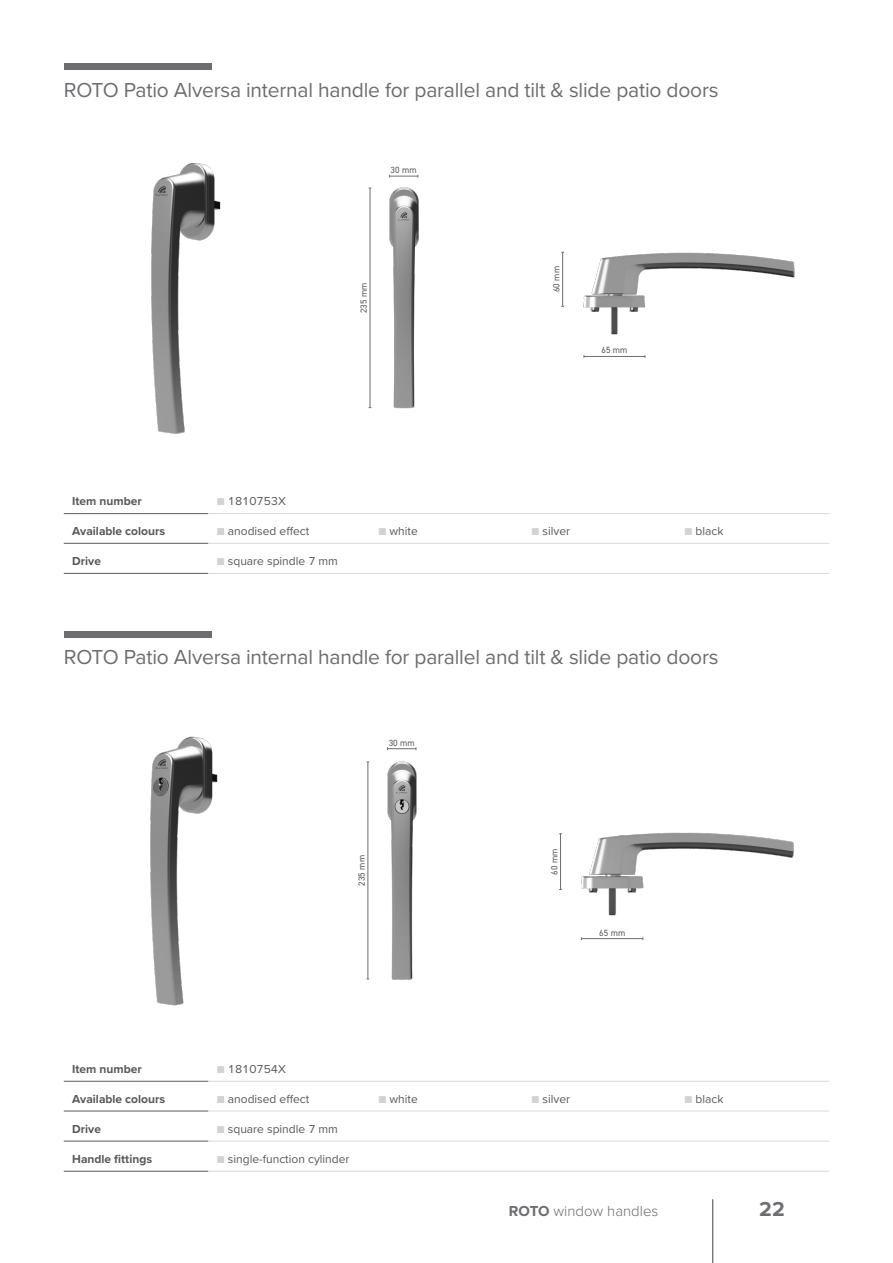
<style>
.page{position:relative;width:893px;height:1263px;background:#fff}
.page>*{position:absolute;margin:0;border:0;box-sizing:border-box;transform-origin:0 0}
.t1{font:21px "Proxima Nova";letter-spacing:-.01em;color:#6c6d70}
.t2{font:700 21px "Proxima Nova";color:#6c6d70}
.t3{font:300 15px "Proxima Nova";color:#6c6d70}
.t4{font:12px "Proxima Nova";color:#57585a}
.t5{font:700 12px "Proxima Nova";color:#57585a}
.t6{font:9px "DIN2014";letter-spacing:.01em;color:#57585a}
.s1{color:#d1d2d4}
.s2{font-weight:700}
</style>
<div class="page">
<hr style="left:712px;top:1199px;width:1px;height:64px;background:#57585a">
<div style="left:64px;top:64px;width:148px;height:6px;background:#6c6d70"></div>
<div style="left:64px;top:631px;width:148px;height:7px;background:#6c6d70"></div>
<hr style="left:64px;top:1081px;width:144px;height:1px;background:#6c6d70">
<hr style="left:64px;top:1110px;width:144px;height:1px;background:#6c6d70">
<hr style="left:64px;top:1140px;width:144px;height:2px;background:#6c6d70">
<hr style="left:64px;top:1171px;width:144px;height:1px;background:#6c6d70">
<hr style="left:208px;top:1081px;width:162px;height:1px;background:#dcdddf">
<hr style="left:370px;top:1081px;width:153px;height:1px;background:#dcdddf">
<hr style="left:523px;top:1081px;width:153px;height:1px;background:#dcdddf">
<hr style="left:676px;top:1081px;width:153px;height:1px;background:#dcdddf">
<hr style="left:208px;top:1110px;width:162px;height:1px;background:#dcdddf">
<hr style="left:370px;top:1110px;width:153px;height:1px;background:#dcdddf">
<hr style="left:523px;top:1110px;width:153px;height:1px;background:#dcdddf">
<hr style="left:676px;top:1110px;width:153px;height:1px;background:#dcdddf">
<hr style="left:208px;top:1140px;width:162px;height:2px;background:#dcdddf">
<hr style="left:370px;top:1140px;width:153px;height:2px;background:#dcdddf">
<hr style="left:523px;top:1140px;width:153px;height:2px;background:#dcdddf">
<hr style="left:676px;top:1140px;width:153px;height:2px;background:#dcdddf">
<hr style="left:208px;top:1171px;width:162px;height:1px;background:#dcdddf">
<hr style="left:370px;top:1171px;width:153px;height:1px;background:#dcdddf">
<hr style="left:523px;top:1171px;width:153px;height:1px;background:#dcdddf">
<hr style="left:676px;top:1171px;width:153px;height:1px;background:#dcdddf">
<hr style="left:64px;top:513px;width:144px;height:1px;background:#6c6d70">
<hr style="left:64px;top:543px;width:144px;height:1px;background:#6c6d70">
<hr style="left:64px;top:573px;width:144px;height:1px;background:#6c6d70">
<hr style="left:208px;top:513px;width:162px;height:1px;background:#dcdddf">
<hr style="left:370px;top:513px;width:153px;height:1px;background:#dcdddf">
<hr style="left:523px;top:513px;width:153px;height:1px;background:#dcdddf">
<hr style="left:676px;top:513px;width:153px;height:1px;background:#dcdddf">
<hr style="left:208px;top:543px;width:162px;height:1px;background:#dcdddf">
<hr style="left:370px;top:543px;width:153px;height:1px;background:#dcdddf">
<hr style="left:523px;top:543px;width:153px;height:1px;background:#dcdddf">
<hr style="left:676px;top:543px;width:153px;height:1px;background:#dcdddf">
<hr style="left:208px;top:573px;width:162px;height:1px;background:#dcdddf">
<hr style="left:370px;top:573px;width:153px;height:1px;background:#dcdddf">
<hr style="left:523px;top:573px;width:153px;height:1px;background:#dcdddf">
<hr style="left:676px;top:573px;width:153px;height:1px;background:#dcdddf">
<img style="left:151px;top:163px;width:70px;height:271px">
<img style="left:389px;top:187px;width:30px;height:222px">
<img style="left:583px;top:252px;width:212px;height:83px">
<hr style="left:370px;top:188px;width:1px;height:220px;background:#6c6d70">
<svg style="left:389px;top:175px;width:30px;height:2px"></svg>
<hr style="left:562px;top:252px;width:1px;height:54px;background:#6c6d70">
<hr style="left:584px;top:356px;width:61px;height:1px;background:#6c6d70">
<img style="left:150px;top:736px;width:68px;height:270px">
<img style="left:387px;top:761px;width:30px;height:219px">
<img style="left:581px;top:832px;width:213px;height:108px">
<hr style="left:368px;top:762px;width:1px;height:217px;background:#6c6d70">
<svg style="left:387px;top:747px;width:30px;height:3px"></svg>
<hr style="left:560px;top:834px;width:1px;height:55px;background:#6c6d70">
<hr style="left:582px;top:938px;width:61px;height:1px;background:#6c6d70">
<p class="t1" style="left:64px;top:74px;width:656px">ROTO Patio Alversa internal handle for parallel and tilt &amp; slide patio doors</p>
<p class="t6" style="left:391px;top:164px;width:28px">30 mm</p>
<p class="t6" style="left:358px;top:313px;width:32px;rotate:-90deg">235 mm</p>
<p class="t6" style="left:551px;top:292px;width:28px;rotate:-90deg">60 mm</p>
<p class="t6" style="left:601px;top:345px;width:28px">65 mm</p>
<p class="t5" style="left:72px;top:492px;width:71px">Item number</p>
<p class="t4" style="left:217px;top:492px;width:71px"><span class="s1">■</span> 1810753X</p>
<p class="t5" style="left:72px;top:522px;width:94px">Available colours</p>
<p class="t4" style="left:217px;top:522px;width:94px"><span class="s1">■</span> anodised effect</p>
<p class="t4" style="left:378px;top:522px;width:41px"><span class="s1">■</span> white</p>
<p class="t4" style="left:531px;top:522px;width:40px"><span class="s1">■</span> silver</p>
<p class="t4" style="left:685px;top:522px;width:41px"><span class="s1">■</span> black</p>
<p class="t5" style="left:72px;top:552px;width:30px">Drive</p>
<p class="t4" style="left:217px;top:552px;width:123px"><span class="s1">■</span> square spindle 7 mm</p>
<p class="t1" style="left:64px;top:642px;width:656px">ROTO Patio Alversa internal handle for parallel and tilt &amp; slide patio doors</p>
<p class="t6" style="left:389px;top:737px;width:28px">30 mm</p>
<p class="t6" style="left:356px;top:886px;width:32px;rotate:-90deg">235 mm</p>
<p class="t6" style="left:549px;top:875px;width:28px;rotate:-90deg">60 mm</p>
<p class="t6" style="left:599px;top:927px;width:28px">65 mm</p>
<p class="t5" style="left:72px;top:1060px;width:71px">Item number</p>
<p class="t4" style="left:217px;top:1060px;width:71px"><span class="s1">■</span> 1810754X</p>
<p class="t5" style="left:72px;top:1089px;width:94px">Available colours</p>
<p class="t4" style="left:217px;top:1089px;width:94px"><span class="s1">■</span> anodised effect</p>
<p class="t4" style="left:378px;top:1089px;width:41px"><span class="s1">■</span> white</p>
<p class="t4" style="left:531px;top:1089px;width:40px"><span class="s1">■</span> silver</p>
<p class="t4" style="left:685px;top:1089px;width:41px"><span class="s1">■</span> black</p>
<p class="t5" style="left:72px;top:1120px;width:30px">Drive</p>
<p class="t4" style="left:217px;top:1120px;width:123px"><span class="s1">■</span> square spindle 7 mm</p>
<p class="t5" style="left:72px;top:1150px;width:81px">Handle fittings</p>
<p class="t4" style="left:217px;top:1150px;width:134px"><span class="s1">■</span> single-function cylinder</p>
<p class="t3" style="left:509px;top:1199px;width:151px"><span class="s2">ROTO</span> window handles</p>
<h1 class="t2" style="left:759px;top:1193px;width:28px">22</h1>
</div>
